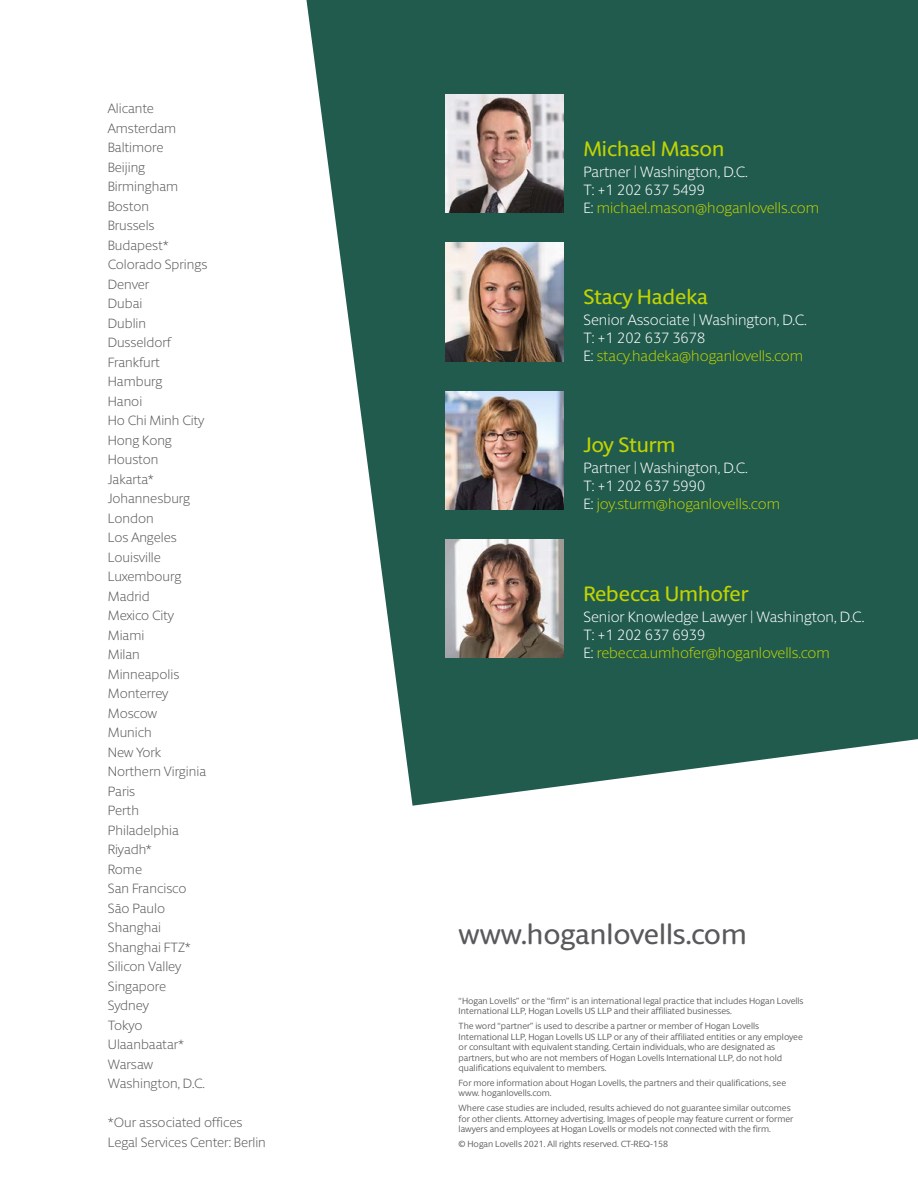
<style>
.page{position:relative;width:918px;height:1188px;background:#fff}
.page>*{position:absolute;margin:0;border:0;box-sizing:border-box;transform-origin:0 0}
.t1{font:500 28.5px "Berlingske Sans Round";color:#58595b}
.t2{font:500 21px "Berlingske Sans Round";color:#c0d400}
.t3{font:300 15px/18px "Berlingske Sans Round";color:#fff}
.t4{font:300 13.5px/19.5px "Berlingske Sans Round";color:#58595b}
.t5{font:9px/10.5px "Berlingske Sans Round";color:#58595b}
.s1{color:#c0d400}
</style>
<div class="page">
<svg style="left:306px;top:0;width:612px;height:806px;background:#3f7166"></svg>
<img style="left:446px;top:94px;width:118px;height:119px">
<img style="left:446px;top:391px;width:118px;height:118px">
<img style="left:446px;top:243px;width:118px;height:118px">
<img style="left:446px;top:539px;width:118px;height:119px">
<p class="t4" style="left:108px;top:98px;width:101px">Alicante<br>Amsterdam<br>Baltimore<br>Beijing<br>Birmingham<br>Boston<br>Brussels<br>Budapest*<br>Colorado Springs<br>Denver<br>Dubai<br>Dublin<br>Dusseldorf<br>Frankfurt<br>Hamburg<br>Hanoi<br>Ho Chi Minh City<br>Hong Kong<br>Houston<br>Jakarta*<br>Johannesburg<br>London<br>Los Angeles<br>Louisville<br>Luxembourg<br>Madrid<br>Mexico City<br>Miami<br>Milan<br>Minneapolis<br>Monterrey<br>Moscow<br>Munich<br>New York<br>Northern Virginia<br>Paris<br>Perth<br>Philadelphia<br>Riyadh*<br>Rome<br>San Francisco<br>São Paulo<br>Shanghai<br>Shanghai FTZ*<br>Silicon Valley<br>Singapore<br>Sydney<br>Tokyo<br>Ulaanbaatar*<br>Warsaw<br>Washington, D.C.</p>
<h3 class="t4" style="left:108px;top:1112px;width:160px">*Our associated offices<br>Legal Services Center: Berlin</h3>
<h2 class="t2" style="left:583px;top:134px;width:143px">Michael Mason</h2>
<h3 class="t3" style="left:583px;top:162px;width:237px">Partner | Washington, D.C.<br>T: +1 202 637 5499<br>E: <span class="s1">michael.mason@hoganlovells.com</span></h3>
<h2 class="t2" style="left:583px;top:282px;width:126px">Stacy Hadeka</h2>
<h3 class="t3" style="left:583px;top:310px;width:225px">Senior Associate | Washington, D.C.<br>T: +1 202 637 3678<br>E: <span class="s1">stacy.hadeka@hoganlovells.com</span></h3>
<h2 class="t2" style="left:583px;top:431px;width:94px">Joy Sturm</h2>
<h3 class="t3" style="left:583px;top:459px;width:198px">Partner | Washington, D.C.<br>T: +1 202 637 5990<br>E: <span class="s1">joy.sturm@hoganlovells.com</span></h3>
<h2 class="t2" style="left:583px;top:579px;width:167px">Rebecca Umhofer</h2>
<h3 class="t3" style="left:583px;top:607px;width:283px">Senior Knowledge Lawyer | Washington, D.C.<br>T: +1 202 637 6939<br>E: <span class="s1">rebecca.umhofer@hoganlovells.com</span></h3>
<h1 class="t1" style="left:459px;top:915px;width:290px">www.hoganlovells.com</h1>
<p class="t5" style="left:459px;top:995px;width:347px">“Hogan Lovells” or the “firm” is an international legal practice that includes Hogan Lovells<br>International LLP, Hogan Lovells US LLP and their affiliated businesses.</p>
<p class="t5" style="left:459px;top:1020px;width:346px">The word “partner” is used to describe a partner or member of Hogan Lovells International LLP, Hogan Lovells US LLP or any of their affiliated entities or any employee or consultant with equivalent standing. Certain individuals, who are designated as partners, but who are not members of Hogan Lovells International LLP, do not hold qualifications equivalent to members.</p>
<p class="t5" style="left:459px;top:1077px;width:329px">For more information about Hogan Lovells, the partners and their qualifications, see www. hoganlovells.com.</p>
<p class="t5" style="left:459px;top:1102px;width:336px">Where case studies are included, results achieved do not guarantee similar outcomes for other clients. Attorney advertising. Images of people may feature current or former lawyers and employees at Hogan Lovells or models not connected with the firm.</p>
<p class="t5" style="left:459px;top:1138px;width:211px">© Hogan Lovells 2021. All rights reserved. CT-REQ-158</p>
</div>
